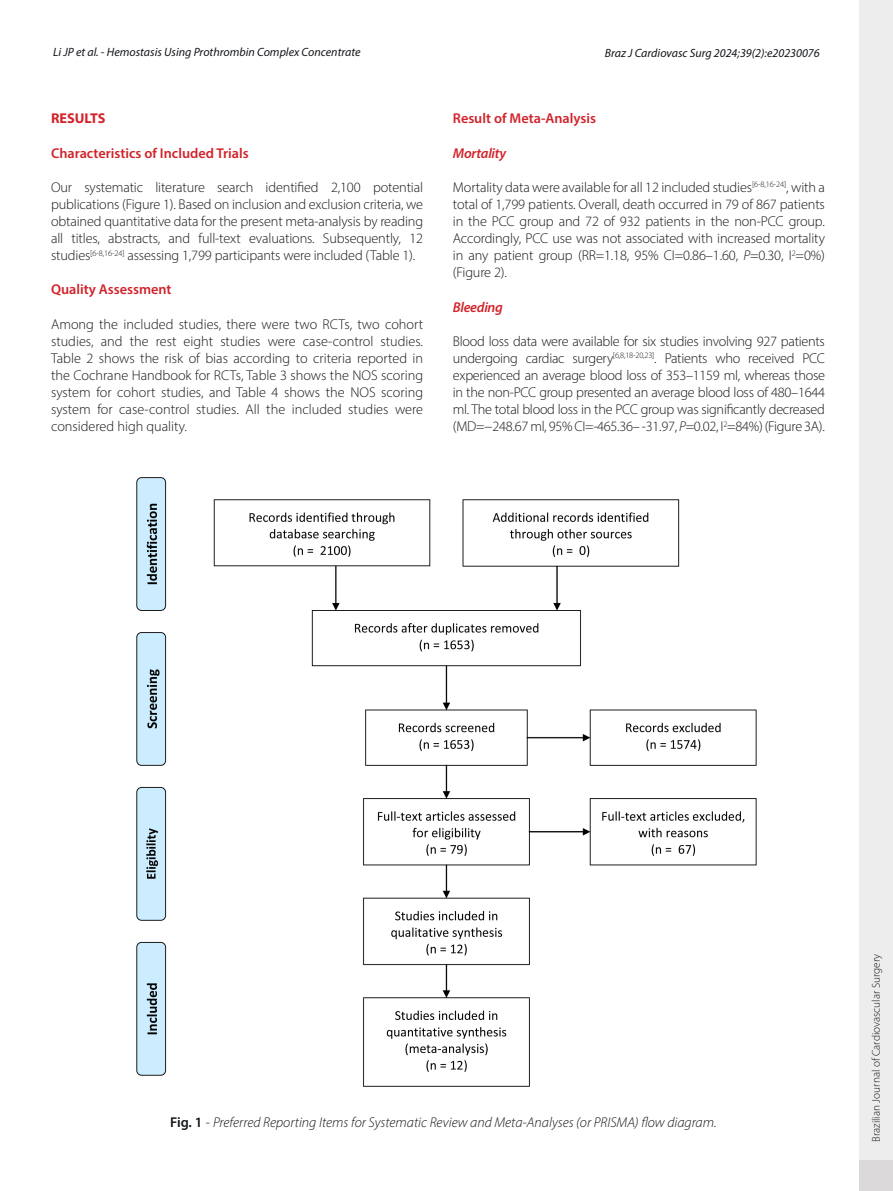
<style>
.page{position:relative;width:893px;height:1191px;background:#fff}
.page>*{position:absolute;margin:0;border:0;box-sizing:border-box;transform-origin:0 0}
.Texto__s{font:300 14.25px/17.1px "Myriad Pro";letter-spacing:-.01em;color:#13161a;text-align:justify}
.Texto__s-2{font:italic 300 14.25px "Myriad Pro";color:#13161a}
.Texto__s-3{font:600 14.25px "Myriad Pro";color:#d1232a}
.Texto__s-4{font:italic 600 14.25px "Myriad Pro";letter-spacing:-.02em;color:#d1232a}
.Texto__s-5{font:700 14.25px "Myriad Pro";color:#d1232a}
.t1{font:italic 12px "Myriad Pro";color:#13161a}
.t2{font:300 11.25px "Myriad Pro";color:#13161a}
.s1{font-style:italic}
.s2{font-weight:600;font-style:normal}
.s3{font-style:normal}
</style>
<div class="page">
<hr style="left:0;top:1161px;width:1px;height:30px;background:#dbd9da">
<div style="left:859px;top:0;width:34px;height:1189px;background:#ededed"></div>
<div style="left:859px;top:1160px;width:34px;height:31px;background:#dbd9da"></div>
<img style="left:136px;top:477px;width:621px;height:610px">
<p class="t1" style="left:53px;top:45px;width:309px">Li JP et al. - Hemostasis Using Prothrombin Complex Concentrate</p>
<p class="t1" style="left:605px;top:45px;width:216px">Braz J Cardiovasc Surg 2024;39(2):e20230076</p>
<p class="Texto__s-5" style="left:51px;top:109px;width:56px">RESULTS</p>
<p class="Texto__s-3" style="left:51px;top:144px;width:199px">Characteristics of Included Trials</p>
<p class="Texto__s" style="left:51px;top:178px;width:374px">Our systematic literature search identified 2,100 potential publications (Figure 1). Based on inclusion and exclusion criteria, we obtained quantitative data for the present meta-analysis by reading all titles, abstracts, and full-text evaluations. Subsequently, 12 studies<sup>[6-8,16-24]</sup> assessing 1,799 participants were included (Table 1).</p>
<p class="Texto__s-3" style="left:51px;top:281px;width:122px">Quality Assessment</p>
<p class="Texto__s" style="left:51px;top:315px;width:374px">Among the included studies, there were two RCTs, two cohort studies, and the rest eight studies were case-control studies.<br>Table 2 shows the risk of bias according to criteria reported in the Cochrane Handbook for RCTs, Table 3 shows the NOS scoring system for cohort studies, and Table 4 shows the NOS scoring system for case-control studies. All the included studies were considered high quality.</p>
<p class="Texto__s-3" style="left:453px;top:110px;width:145px">Result of Meta-Analysis</p>
<p class="Texto__s-4" style="left:453px;top:144px;width:55px">Mortality</p>
<p class="Texto__s" style="left:453px;top:178px;width:374px">Mortality data were available for all 12 included studies<sup>[6-8,16-24]</sup>, with a total of 1,799 patients. Overall, death occurred in 79 of 867 patients in the PCC group and 72 of 932 patients in the non-PCC group.<br>Accordingly, PCC use was not associated with increased mortality in any patient group (RR=1.18, 95% CI=0.86–1.60, <span class="s1">P</span>=0.30, I<sup>2</sup>=0%) (Figure 2).</p>
<p class="Texto__s-4" style="left:453px;top:298px;width:52px">Bleeding</p>
<p class="Texto__s" style="left:453px;top:332px;width:374px">Blood loss data were available for six studies involving 927 patients undergoing cardiac surgery<sup>[6,8,18-20,23]</sup>. Patients who received PCC experienced an average blood loss of 353–1159 ml, whereas those in the non-PCC group presented an average blood loss of 480–1644 ml. The total blood loss in the PCC group was significantly decreased (MD=−248.67 ml, 95% CI=-465.36– -31.97, <span class="s1">P</span>=0.02, I<sup>2</sup>=84%) (Figure 3A).</p>
<p class="Texto__s-2" style="left:170px;top:1114px;width:548px"><span class="s2">Fig. 1</span> <span class="s3">-</span> Preferred Reporting Items for Systematic Review and Meta-Analyses (or PRISMA) flow diagram.</p>
<p class="t2" style="left:869px;top:1142px;width:190px;rotate:-90deg">Brazilian Journal of Cardiovascular Surgery</p>
</div>
